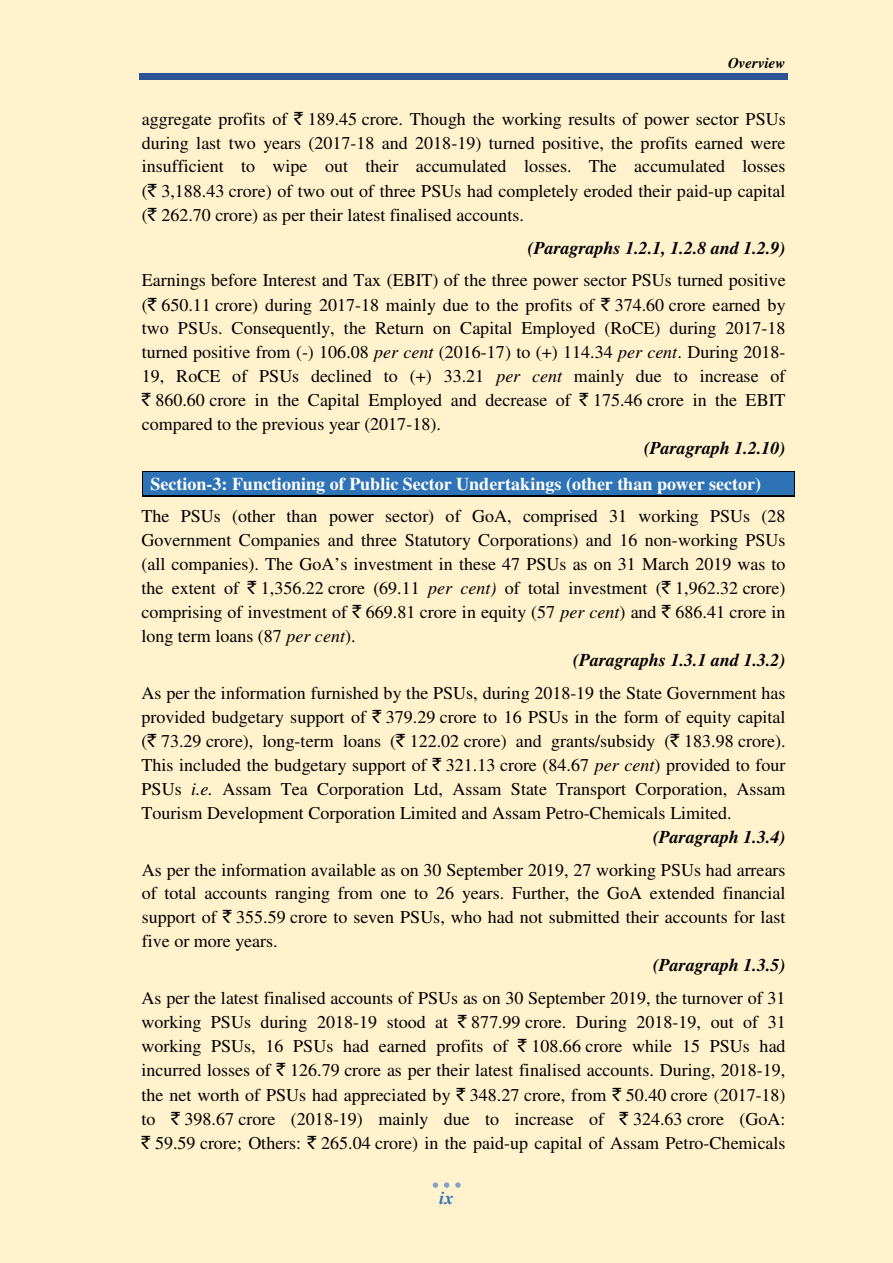
<style>
.page{position:relative;width:893px;height:1263px;background:#fff}
.page>*{position:absolute;margin:0;border:0;box-sizing:border-box;transform-origin:0 0}
.t1{font:18px/24px "Times";color:#000;text-align:justify}
.t2{font:italic 700 18px "Times";color:#000}
.t3{font:700 18px "Times";color:#fff}
.t4{font:italic 700 18px "Times";color:#2e73b5}
.t5{font:italic 700 15px "Times";color:#000}
.s1{font-family:"Rupee Foradian"}
.s2{font-style:italic}
</style>
<div class="page">
<div style="left:0;top:0;width:892px;height:1263px;background:#fff2cc"></div>
<hr style="left:139px;top:78px;width:648px;height:2px;background:#2f5496">
<hr style="left:139px;top:73px;width:648px;height:4px;background:#2f5496">
<svg style="left:433px;top:1182px;width:5px;height:6px"></svg>
<svg style="left:444px;top:1182px;width:5px;height:6px"></svg>
<svg style="left:455px;top:1182px;width:5px;height:6px"></svg>
<div style="left:142px;top:472px;width:651px;height:23px;background:#2e73b5"></div>
<hr style="left:142px;top:471px;width:651px;height:1px;background:#000">
<hr style="left:142px;top:496px;width:651px;height:1px;background:#000">
<hr style="left:142px;top:495px;width:651px;height:1px;background:#000">
<svg style="left:142px;top:472px;width:1px;height:23px"></svg>
<svg style="left:793px;top:471px;width:2px;height:26px"></svg>
<p class="t5" style="left:728px;top:58px;width:59px">Overview</p>
<p class="t1" style="left:142px;top:109px;width:645px">aggregate profits of <span class="s1">`</span> 189.45 crore. Though the working results of power sector PSUs during last two years (2017-18 and 2018-19) turned positive, the profits earned were insufficient to wipe out their accumulated losses. The accumulated losses (<span class="s1">`</span> 3,188.43 crore) of two out of three PSUs had completely eroded their paid-up capital (<span class="s1">`</span> 262.70 crore) as per their latest finalised accounts.</p>
<p class="t2" style="left:528px;top:241px;width:259px">(Paragraphs 1.2.1, 1.2.8 and 1.2.9)</p>
<p class="t1" style="left:142px;top:270px;width:645px">Earnings before Interest and Tax (EBIT) of the three power sector PSUs turned positive (<span class="s1">`</span> 650.11 crore) during 2017-18 mainly due to the profits of <span class="s1">`</span> 374.60 crore earned by two PSUs. Consequently, the Return on Capital Employed (RoCE) during 2017-18 turned positive from (-) 106.08 <span class="s2">per cent</span> (2016-17) to (+) 114.34 <span class="s2">per cent</span>. During 2018- 19, RoCE of PSUs declined to (+) 33.21 <span class="s2">per cent</span> mainly due to increase of <span class="s1">`</span> 860.60 crore in the Capital Employed and decrease of <span class="s1">`</span> 175.46 crore in the EBIT compared to the previous year (2017-18).</p>
<p class="t2" style="left:644px;top:442px;width:143px">(Paragraph 1.2.10)</p>
<p class="t3" style="left:150px;top:478px;width:612px">Section-3: Functioning of Public Sector Undertakings (other than power sector)</p>
<p class="t1" style="left:141px;top:506px;width:645px">The PSUs (other than power sector) of GoA, comprised 31 working PSUs (28</p>
<p class="t1" style="left:141px;top:530px;width:645px">Government Companies and three Statutory Corporations) and 16 non-working PSUs</p>
<p class="t1" style="left:141px;top:554px;width:645px">(all companies). The GoA’s investment in these 47 PSUs as on 31 March 2019 was to</p>
<p class="t1" style="left:141px;top:578px;width:645px">the extent of <span class="s1">`</span> 1,356.22 crore (69.11 <span class="s2">per cent)</span> of total investment (<span class="s1">`</span> 1,962.32 crore)</p>
<p class="t1" style="left:141px;top:602px;width:645px">comprising of investment of <span class="s1">`</span> 669.81 crore in equity (57 <span class="s2">per cent</span>) and <span class="s1">`</span> 686.41 crore in</p>
<p class="t1" style="left:141px;top:626px;width:215px">long term loans (87 <span class="s2">per cent</span>).</p>
<p class="t2" style="left:573px;top:654px;width:214px">(Paragraphs 1.3.1 and 1.3.2)</p>
<p class="t1" style="left:141px;top:682px;width:645px">As per the information furnished by the PSUs, during 2018-19 the State Government has provided budgetary support of <span class="s1">`</span> 379.29 crore to 16 PSUs in the form of equity capital (<span class="s1">`</span> 73.29 crore), long-term loans (<span class="s1">`</span> 122.02 crore) and grants/subsidy (<span class="s1">`</span> 183.98 crore).<br>This included the budgetary support of <span class="s1">`</span> 321.13 crore (84.67 <span class="s2">per cent</span>) provided to four PSUs <span class="s2">i.e.</span> Assam Tea Corporation Ltd, Assam State Transport Corporation, Assam Tourism Development Corporation Limited and Assam Petro-Chemicals Limited.</p>
<p class="t2" style="left:653px;top:830px;width:134px">(Paragraph 1.3.4)</p>
<p class="t1" style="left:142px;top:859px;width:645px">As per the information available as on 30 September 2019, 27 working PSUs had arrears of total accounts ranging from one to 26 years. Further, the GoA extended financial support of <span class="s1">`</span> 355.59 crore to seven PSUs, who had not submitted their accounts for last five or more years.</p>
<p class="t2" style="left:653px;top:959px;width:134px">(Paragraph 1.3.5)</p>
<p class="t1" style="left:141px;top:988px;width:645px">As per the latest finalised accounts of PSUs as on 30 September 2019, the turnover of 31 working PSUs during 2018-19 stood at <span class="s1">`</span> 877.99 crore. During 2018-19, out of 31 working PSUs, 16 PSUs had earned profits of <span class="s1">`</span> 108.66 crore while 15 PSUs had incurred losses of <span class="s1">`</span> 126.79 crore as per their latest finalised accounts. During, 2018-19, the net worth of PSUs had appreciated by <span class="s1">`</span> 348.27 crore, from <span class="s1">`</span> 50.40 crore (2017-18) to <span class="s1">`</span> 398.67 crore (2018-19) mainly due to increase of <span class="s1">`</span> 324.63 crore (GoA: <span class="s1">`</span> 59.59 crore; Others: <span class="s1">`</span> 265.04 crore) in the paid-up capital of Assam Petro-Chemicals</p>
<p class="t4" style="left:439px;top:1191px;width:16px">ix</p>
</div>
